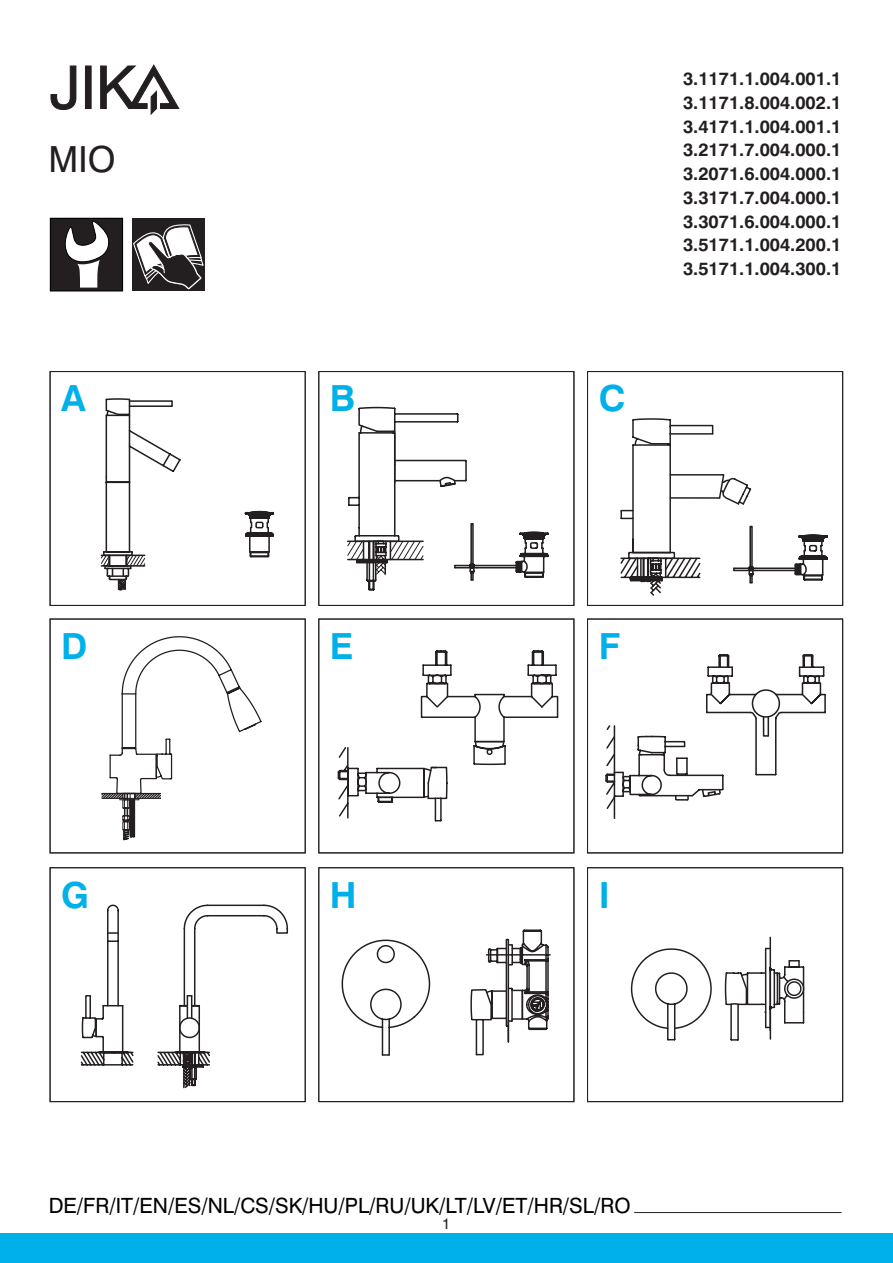
<style>
.page{position:relative;width:893px;height:1263px;background:#fff}
.page>*{position:absolute;margin:0;border:0;box-sizing:border-box;transform-origin:0 0}
.t1{font:700 36px "Swiss 721 BT";color:#00b0e9}
.t2{font:36px "Swiss 721 BT";color:#231f20}
.t3{font:21px "Swiss 721 BT";color:#000}
.t4{font:700 18px/23.7px "Swiss 721 BT";color:#231f20;text-align:justify}
.t5{font:15px "Swiss 721 BT";color:#231f20}
</style>
<div class="page">
<svg style="left:630px;top:886px;width:214px;height:207px"></svg>
<svg style="left:101px;top:398px;width:80px;height:193px"></svg>
<svg style="left:244px;top:510px;width:31px;height:48px"></svg>
<svg style="left:51px;top:65px;width:128px;height:50px"></svg>
<div style="left:50px;top:371px;width:256px;height:235px;border:1px solid #231f20"></div>
<div style="left:0;top:1233px;width:893px;height:30px;background:#00b0e9"></div>
<hr style="left:634px;top:1212px;width:208px;height:1px;background:#231f20">
<div style="left:587px;top:867px;width:256px;height:235px;border:1px solid #231f20"></div>
<div style="left:318px;top:371px;width:256px;height:235px;border:1px solid #231f20"></div>
<svg style="left:347px;top:406px;width:202px;height:185px"></svg>
<div style="left:587px;top:619px;width:256px;height:234px;border:1px solid #231f20"></div>
<svg style="left:605px;top:654px;width:221px;height:164px"></svg>
<div style="left:318px;top:619px;width:256px;height:234px;border:1px solid #231f20"></div>
<svg style="left:337px;top:650px;width:222px;height:172px"></svg>
<svg style="left:470px;top:929px;width:81px;height:127px"></svg>
<svg style="left:341px;top:939px;width:90px;height:117px"></svg>
<div style="left:318px;top:867px;width:256px;height:235px;border:1px solid #231f20"></div>
<svg style="left:101px;top:636px;width:161px;height:205px"></svg>
<div style="left:50px;top:619px;width:256px;height:234px;border:1px solid #231f20"></div>
<svg style="left:80px;top:904px;width:208px;height:185px"></svg>
<div style="left:50px;top:867px;width:256px;height:235px;border:1px solid #231f20"></div>
<svg style="left:50px;top:218px;width:73px;height:73px"></svg>
<div style="left:132px;top:218px;width:73px;height:73px;background:#231f20"></div>
<svg style="left:133px;top:224px;width:71px;height:66px"></svg>
<div style="left:587px;top:371px;width:256px;height:235px;border:1px solid #231f20"></div>
<svg style="left:620px;top:418px;width:208px;height:178px"></svg>
<h1 class="t2" style="left:49px;top:145px;width:68px">MIO</h1>
<p class="t4" style="left:683px;top:69px;width:160px">3.1171.1.004.001.1<br>3.1171.8.004.002.1<br>3.4171.1.004.001.1<br>3.2171.7.004.000.1<br>3.2071.6.004.000.1<br>3.3171.7.004.000.1<br>3.3071.6.004.000.1<br>3.5171.1.004.200.1<br>3.5171.1.004.300.1</p>
<h1 class="t1" style="left:61px;top:384px;width:26px">A</h1>
<h1 class="t1" style="left:330px;top:384px;width:27px">B</h1>
<h1 class="t1" style="left:599px;top:384px;width:28px">C</h1>
<h1 class="t1" style="left:61px;top:632px;width:28px">D</h1>
<h1 class="t1" style="left:330px;top:632px;width:25px">E</h1>
<h1 class="t1" style="left:599px;top:632px;width:23px">F</h1>
<h1 class="t1" style="left:61px;top:880px;width:29px">G</h1>
<h1 class="t1" style="left:330px;top:880px;width:28px">H</h1>
<h1 class="t1" style="left:599px;top:880px;width:13px">I</h1>
<p class="t3" style="left:49px;top:1197px;width:583px">DE/FR/IT/EN/ES/NL/CS/SK/HU/PL/RU/UK/LT/LV/ET/HR/SL/RO</p>
<p class="t5" style="left:442px;top:1218px;width:10px">1</p>
</div>
